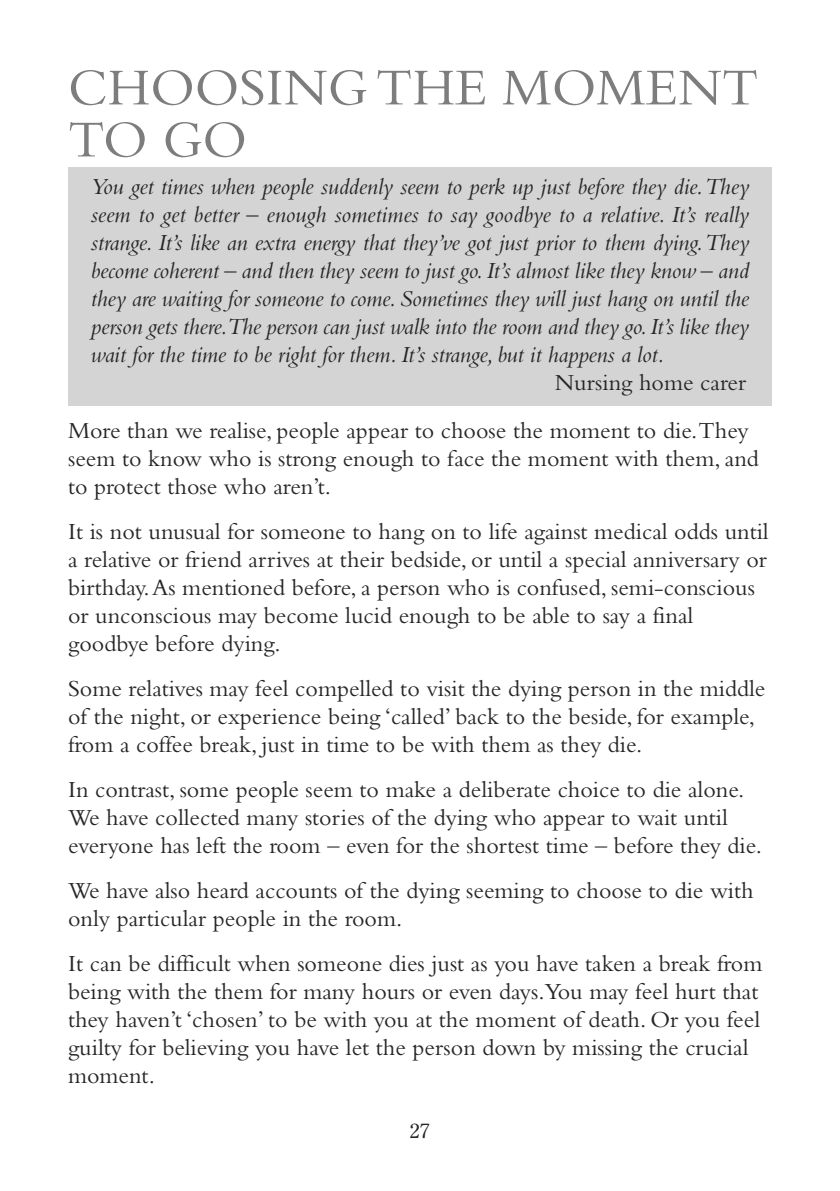
<style>
.page{position:relative;width:840px;height:1191px;background:#fff}
.page>*{position:absolute;margin:0;border:0;box-sizing:border-box;transform-origin:0 0}
.t1{font:54px/52px "Bembo";color:#7d7d7d}
.t2{font:24px/28px "Bembo";color:#272627}
.t3{font:italic 24px/28px "Bembo";letter-spacing:-.01em;color:#272627;text-align:justify}
.t4{font:20px "Century Old Style";color:#272627}
</style>
<div class="page">
<div style="left:68px;top:167px;width:703px;height:238px;background:#d4d4d4"></div>
<h1 class="t1" style="left:68px;top:67px;width:691px">CHOOSING THE MOMENT<br>TO GO</h1>
<p class="t3" style="left:91px;top:174px;width:659px">You get times when people suddenly seem to perk up just before they die.They seem to get better – enough sometimes to say goodbye to a relative. It’s really strange. It’s like an extra energy that they’ve got just prior to them dying.They become coherent – and then they seem to just go.It’s almost like they know – and they are waiting for someone to come. Sometimes they will just hang on until the person gets there.The person can just walk into the room and they go.It’s like they wait for the time to be right for them. It’s strange, but it happens a lot.</p>
<p class="t2" style="left:554px;top:370px;width:193px">Nursing home carer</p>
<p class="t2" style="left:68px;top:418px;width:692px">More than we realise, people appear to choose the moment to die.They seem to know who is strong enough to face the moment with them, and to protect those who aren’t.</p>
<p class="t2" style="left:68px;top:519px;width:701px">It is not unusual for someone to hang on to life against medical odds until a relative or friend arrives at their bedside, or until a special anniversary or birthday.As mentioned before, a person who is confused, semi-conscious or unconscious may become lucid enough to be able to say a final goodbye before dying.</p>
<p class="t2" style="left:68px;top:676px;width:698px">Some relatives may feel compelled to visit the dying person in the middle of the night, or experience being ‘called’ back to the beside, for example, from a coffee break, just in time to be with them as they die.</p>
<p class="t2" style="left:68px;top:777px;width:695px">In contrast, some people seem to make a deliberate choice to die alone.<br>We have collected many stories of the dying who appear to wait until everyone has left the room – even for the shortest time – before they die.</p>
<p class="t2" style="left:68px;top:878px;width:686px">We have also heard accounts of the dying seeming to choose to die with only particular people in the room.</p>
<p class="t2" style="left:68px;top:951px;width:695px">It can be difficult when someone dies just as you have taken a break from being with the them for many hours or even days.You may feel hurt that they haven’t ‘chosen’ to be with you at the moment of death. Or you feel guilty for believing you have let the person down by missing the crucial moment.</p>
<p class="t4" style="left:410px;top:1119px;width:21px">27</p>
</div>
